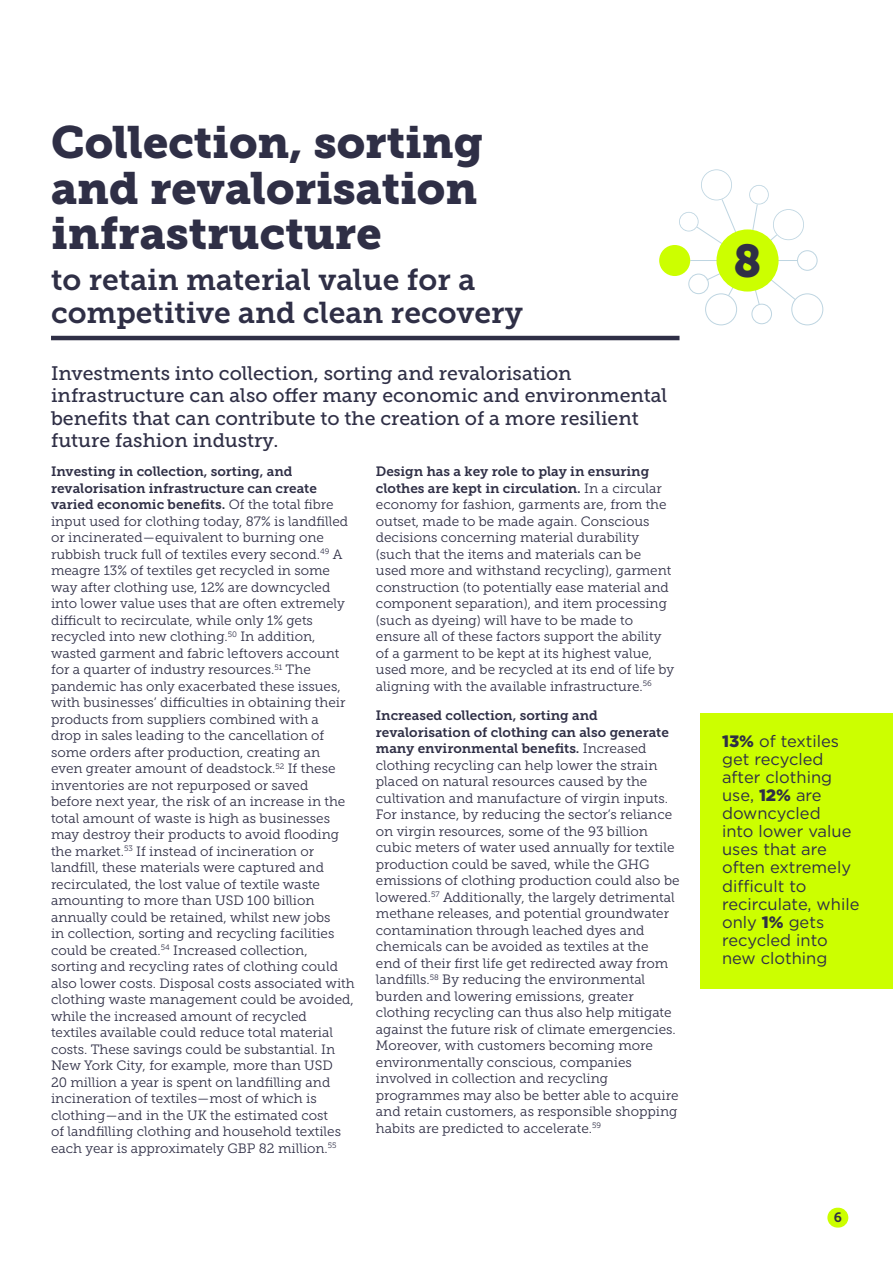
<style>
.page{position:relative;width:893px;height:1263px;background:#fff}
.page>*{position:absolute;margin:0;border:0;box-sizing:border-box;transform-origin:0 0}
.t1{font:45.6px "Museo Slab 900";color:#2f2f46}
.t2{font:45px/45px "Museo Slab 900";color:#2f2f46}
.t3{font:30px/33px "Museo Slab 700";color:#2f2f46}
.t4{font:19.5px/22.5px "Museo Slab 500";color:#2f2f46}
.t5{font:16.5px/18px "Gotham";color:#2f2f46}
.t6{font:13.5px/16.5px "Museo Slab 300";color:#2f2f46}
.t7{font:13.5px/16.5px "Museo Slab 700";color:#2f2f46}
.s1{font-family:"Museo Slab 300"}
.s2{font-weight:900}
</style>
<div class="page">
<div style="left:751px;top:304px;width:21px;height:20px;border:1px solid #bed5e1;border-radius:50%"></div>
<div style="left:705px;top:293px;width:32px;height:32px;border:1px solid #bed5e1;border-radius:50%"></div>
<div style="left:791px;top:293px;width:32px;height:32px;border:1px solid #bed5e1;border-radius:50%"></div>
<svg style="left:659px;top:169px;width:145px;height:136px"></svg>
<div style="left:797px;top:250px;width:20px;height:21px;border:1px solid #bed5e1;border-radius:50%"></div>
<hr style="left:51px;top:336px;width:628px;height:4px;background:#2f2f46">
<div style="left:701px;top:713px;width:192px;height:275px;background:#cf0"></div>
<div style="left:827px;top:1208px;width:21px;height:19px;background:#cf0;border-radius:10px"></div>
<h2 class="t2" style="left:51px;top:121px;width:434px">Collection, sorting and revalorisation infrastructure</h2>
<h3 class="t3" style="left:51px;top:263px;width:473px">to retain material value for a competitive and clean recovery</h3>
<h3 class="t4" style="left:51px;top:362px;width:618px">Investments into collection, sorting and revalorisation infrastructure can also offer many economic and environmental benefits that can contribute to the creation of a more resilient future fashion industry.</h3>
<p class="t7" style="left:51px;top:463px;width:284px">Investing in collection, sorting, and revalorisation infrastructure can create varied economic benefits. <span class="s1">Of the total fibre</span></p>
<p class="t6" style="left:51px;top:513px;width:305px">input used for clothing today, 87% is landfilled or incinerated—equivalent to burning one rubbish truck full of textiles every second.<sup>49</sup> A meagre 13% of textiles get recycled in some way after clothing use, 12% are downcycled into lower value uses that are often extremely difficult to recirculate, while only 1% gets recycled into new clothing.<sup>50</sup> In addition, wasted garment and fabric leftovers account for a quarter of industry resources.<sup>51</sup> The pandemic has only exacerbated these issues, with businesses’ difficulties in obtaining their products from suppliers combined with a<br>drop in sales leading to the cancellation of some orders after production, creating an even greater amount of deadstock.<sup>52</sup> If these inventories are not repurposed or saved<br>before next year, the risk of an increase in the total amount of waste is high as businesses may destroy their products to avoid flooding the market.<sup>53</sup> If instead of incineration or landfill, these materials were captured and recirculated, the lost value of textile waste amounting to more than USD 100 billion annually could be retained, whilst new jobs<br>in collection, sorting and recycling facilities could be created.<sup>54</sup> Increased collection, sorting and recycling rates of clothing could also lower costs. Disposal costs associated with clothing waste management could be avoided, while the increased amount of recycled textiles available could reduce total material costs. These savings could be substantial. In New York City, for example, more than USD<br>20 million a year is spent on landfilling and incineration of textiles—most of which is clothing—and in the UK the estimated cost<br>of landfilling clothing and household textiles each year is approximately GBP 82 million.<sup>55</sup></p>
<p class="t7" style="left:376px;top:463px;width:287px">Design has a key role to play in ensuring clothes are kept in circulation. <span class="s1">In a circular</span></p>
<p class="t6" style="left:376px;top:496px;width:300px">economy for fashion, garments are, from the outset, made to be made again. Conscious decisions concerning material durability (such that the items and materials can be used more and withstand recycling), garment construction (to potentially ease material and component separation), and item processing (such as dyeing) will have to be made to ensure all of these factors support the ability of a garment to be kept at its highest value, used more, and be recycled at its end of life by aligning with the available infrastructure.<sup>56</sup></p>
<p class="t7" style="left:376px;top:707px;width:295px">Increased collection, sorting and revalorisation of clothing can also generate many environmental benefits. <span class="s1">Increased</span></p>
<p class="t6" style="left:376px;top:757px;width:305px">clothing recycling can help lower the strain placed on natural resources caused by the cultivation and manufacture of virgin inputs.<br>For instance, by reducing the sector’s reliance on virgin resources, some of the 93 billion cubic meters of water used annually for textile production could be saved, while the GHG emissions of clothing production could also be lowered.<sup>57</sup> Additionally, the largely detrimental methane releases, and potential groundwater contamination through leached dyes and chemicals can be avoided as textiles at the<br>end of their first life get redirected away from landfills.<sup>58</sup> By reducing the environmental burden and lowering emissions, greater clothing recycling can thus also help mitigate against the future risk of climate emergencies.<br>Moreover, with customers becoming more environmentally conscious, companies involved in collection and recycling programmes may also be better able to acquire and retain customers, as responsible shopping habits are predicted to accelerate.<sup>59</sup></p>
<h1 class="t1" style="left:733px;top:234px;width:30px">8</h1>
<p class="t5" style="left:722px;top:732px;width:139px"><span class="s2">13%</span> of textiles get recycled after clothing use, <span class="s2">12%</span> are downcycled<br>into lower value uses that are often extremely difficult to recirculate, while only <span class="s2">1%</span> gets recycled into new clothing</p>
<p class="t7" style="left:834px;top:1209px;width:10px">6</p>
</div>
